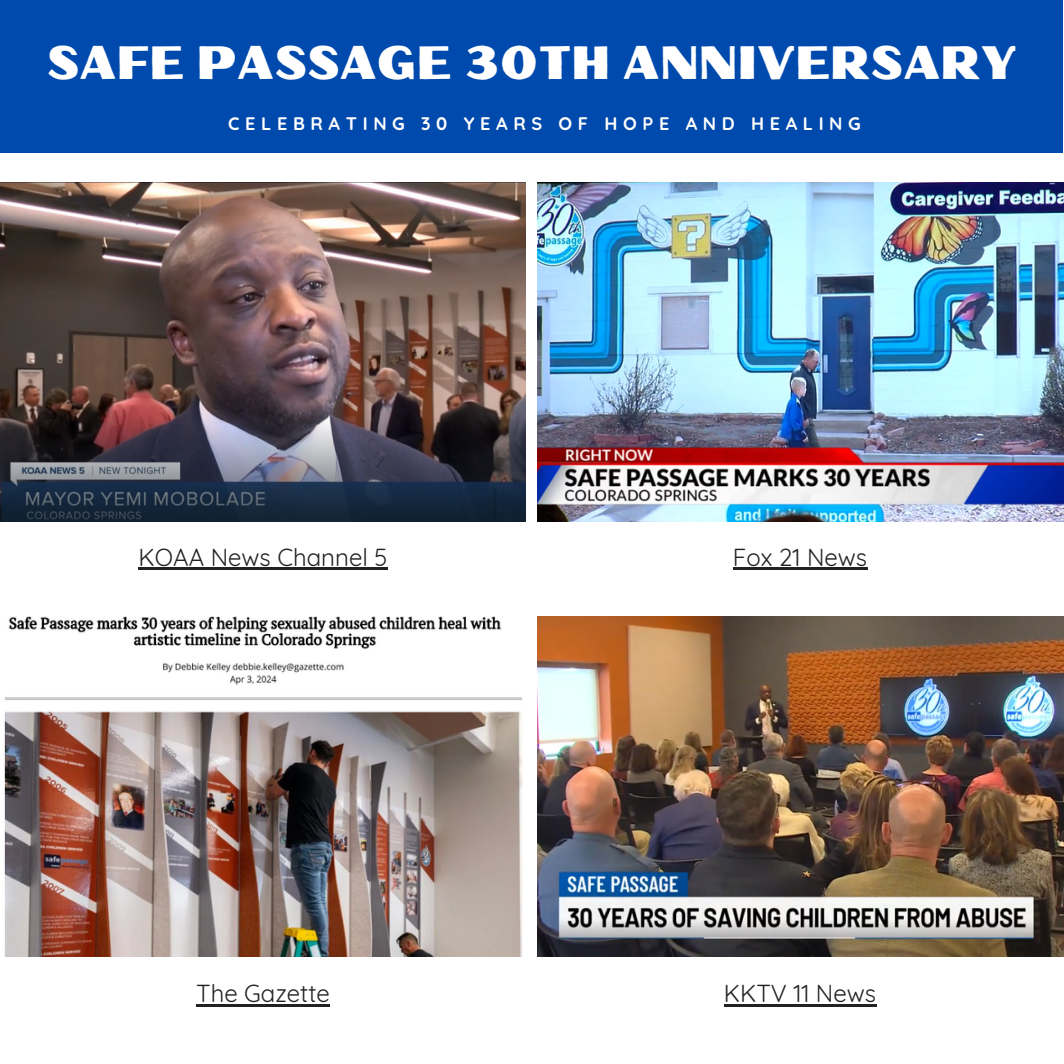
<style>
.page{position:relative;width:1064px;height:1064px;background:#fff}
.page>*{position:absolute;margin:0;border:0;box-sizing:border-box;transform-origin:0 0}
.t1{font:46.8px "Oilvare Base";color:#fff}
.t2{font:24px "Quicksand";color:#222}
.t3{font:700 18.15px "Quicksand";letter-spacing:.31em;color:#fff}
</style>
<div class="page">
<div style="left:0;top:0;width:1062px;height:152px;background:#004aad"></div>
<img style="left:0;top:182px;width:525px;height:339px">
<img style="left:537px;top:182px;width:526px;height:339px">
<img style="left:4px;top:616px;width:518px;height:339px">
<img style="left:537px;top:616px;width:526px;height:339px">
<hr style="left:138px;top:567px;width:249px;height:3px;background:#222">
<hr style="left:196px;top:1003px;width:134px;height:3px;background:#222">
<hr style="left:732px;top:567px;width:135px;height:3px;background:#222">
<hr style="left:723px;top:1003px;width:152px;height:3px;background:#222">
<p class="t1" style="left:47px;top:33px;width:971px">SAFE PASSAGE 30TH ANNIVERSARY</p>
<h1 class="t3" style="left:228px;top:112px;width:634px">CELEBRATING 30 YEARS OF HOPE AND HEALING</h1>
<p class="t2" style="left:138px;top:541px;width:250px">KOAA News Channel 5</p>
<h2 class="t2" style="left:196px;top:977px;width:135px">The Gazette</h2>
<h2 class="t2" style="left:732px;top:541px;width:136px">Fox 21 News</h2>
<h2 class="t2" style="left:723px;top:977px;width:154px">KKTV 11 News</h2>
</div>
